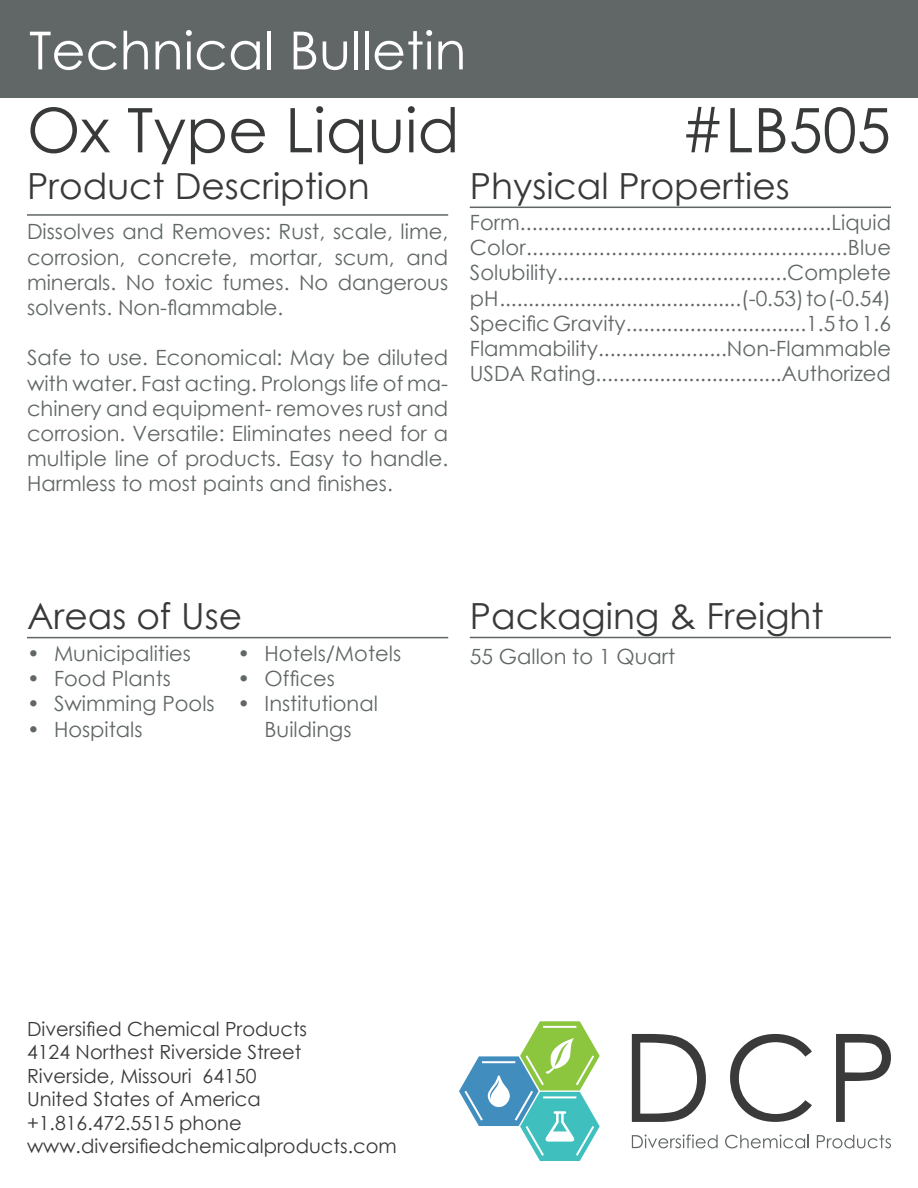
<style>
.page{position:relative;width:918px;height:1188px;background:#fff}
.page>*{position:absolute;margin:0;border:0;box-sizing:border-box;transform-origin:0 0}
.t1{font:61.5px "Century Gothic";color:#383a39}
.t2{font:52.5px "Century Gothic";color:#fff}
.t3{font:36px "Century Gothic";color:#383a39}
.t4{font:21px/25.2px "Century Gothic";color:#616666;text-align:justify}
.t5{font:19.5px "Century Gothic";color:#383a39}
</style>
<div class="page">
<svg style="left:836px;top:1034px;width:55px;height:88px"></svg>
<svg style="left:730px;top:1034px;width:82px;height:88px"></svg>
<svg style="left:632px;top:1034px;width:74px;height:88px"></svg>
<svg style="left:632px;top:1135px;width:86px;height:13px"></svg>
<svg style="left:725px;top:1135px;width:84px;height:13px"></svg>
<svg style="left:817px;top:1135px;width:74px;height:13px"></svg>
<svg style="left:459px;top:1021px;width:141px;height:140px"></svg>
<div style="left:0;top:0;width:918px;height:97px;background:#616666"></div>
<hr style="left:27px;top:214px;width:421px;height:2px;background:#616666">
<hr style="left:27px;top:637px;width:421px;height:1px;background:#616666">
<hr style="left:470px;top:207px;width:421px;height:1px;background:#616666">
<hr style="left:470px;top:637px;width:421px;height:1px;background:#616666">
<p class="t2" style="left:29px;top:14px;width:439px">Technical Bulletin</p>
<p class="t1" style="left:27px;top:87px;width:434px">Ox Type Liquid</p>
<p class="t1" style="left:681px;top:87px;width:212px">#LB505</p>
<p class="t3" style="left:27px;top:160px;width:344px">Product Description</p>
<p class="t4" style="left:27px;top:219px;width:423px">Dissolves and Removes: Rust, scale, lime, corrosion, concrete, mortar, scum, and minerals. No toxic fumes. No dangerous solvents. Non-flammable.</p>
<p class="t4" style="left:27px;top:345px;width:423px">Safe to use. Economical: May be diluted with water. Fast acting. Prolongs life of ma&shy;chinery and equipment- removes rust and corrosion. Versatile: Eliminates need for a multiple line of products. Easy to handle.<br>Harmless to most paints and finishes.</p>
<p class="t3" style="left:470px;top:160px;width:322px">Physical Properties</p>
<p class="t4" style="left:470px;top:209px;width:423px">Form.....................................................Liquid</p>
<p class="t4" style="left:470px;top:235px;width:423px">Color.....................................................Blue<br>Solubility.......................................Complete</p>
<p class="t4" style="left:470px;top:285px;width:423px">pH ..........................................(-0.53) to (-0.54)<br>Specific Gravity...............................1.5 to 1.6</p>
<p class="t4" style="left:470px;top:335px;width:423px">Flammability......................Non-Flammable</p>
<p class="t4" style="left:470px;top:361px;width:423px">USDA Rating................................Authorized</p>
<p class="t3" style="left:27px;top:591px;width:217px">Areas of Use</p>
<p class="t4" style="left:27px;top:640px;width:166px">• Municipalities</p>
<p class="t4" style="left:27px;top:666px;width:145px">• Food Plants</p>
<p class="t4" style="left:27px;top:691px;width:189px">• Swimming Pools</p>
<p class="t4" style="left:27px;top:716px;width:117px">• Hospitals</p>
<p class="t3" style="left:470px;top:591px;width:355px">Packaging &amp; Freight</p>
<p class="t4" style="left:238px;top:640px;width:165px">• Hotels/Motels</p>
<p class="t4" style="left:470px;top:644px;width:207px">55 Gallon to 1 Quart</p>
<p class="t4" style="left:238px;top:666px;width:99px">• Offices</p>
<p class="t4" style="left:238px;top:691px;width:142px;text-align:center">• Institutional<br>Buildings</p>
<p class="t5" style="left:27px;top:1015px;width:282px">Diversified Chemical Products</p>
<p class="t5" style="left:27px;top:1039px;width:276px">4124 Northest Riverside Street</p>
<p class="t5" style="left:27px;top:1062px;width:231px">Riverside, Missouri 64150</p>
<p class="t5" style="left:27px;top:1085px;width:235px">United States of America</p>
<p class="t5" style="left:27px;top:1109px;width:216px">+1.816.472.5515 phone</p>
<p class="t5" style="left:27px;top:1132px;width:371px">www.diversifiedchemicalproducts.com</p>
</div>
